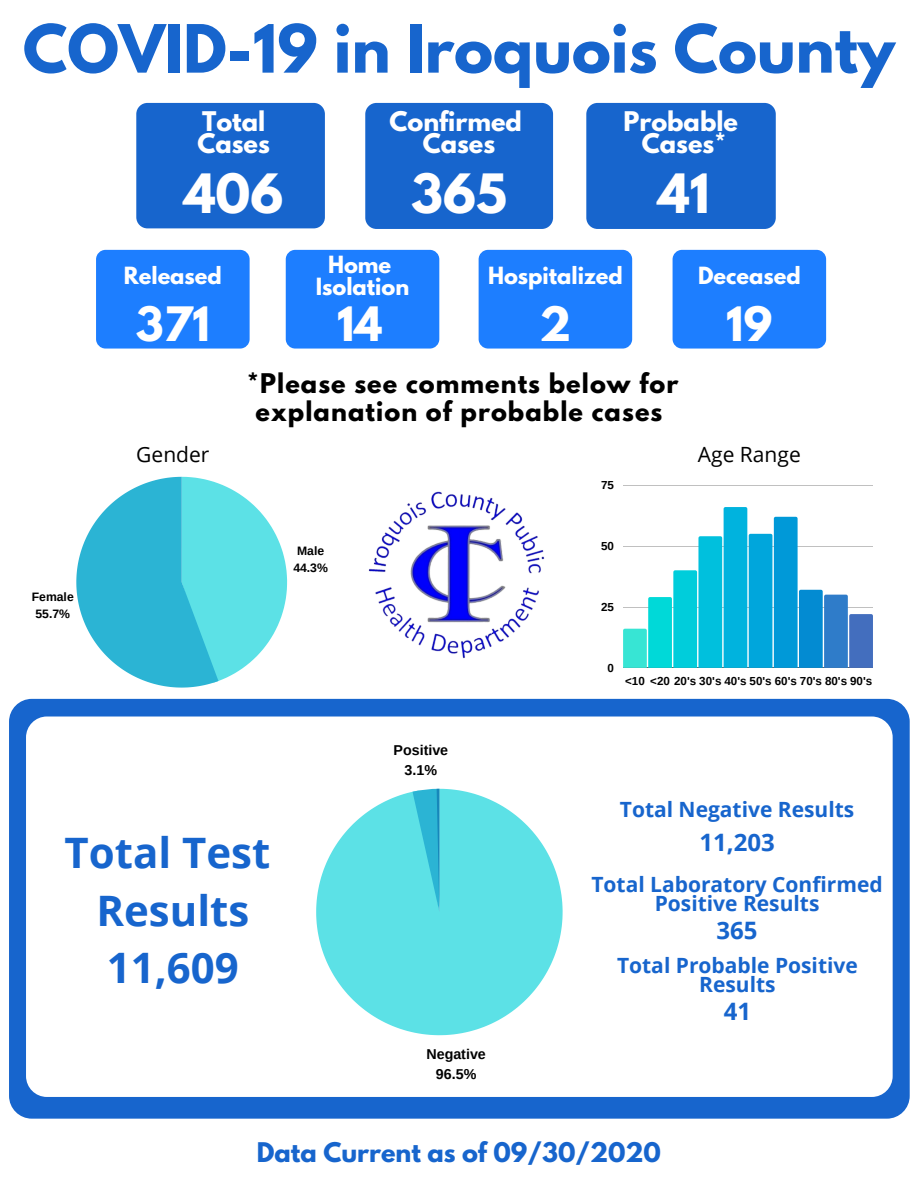
<style>
.page{position:relative;width:918px;height:1188px;background:#fff}
.page>*{position:absolute;margin:0;border:0;box-sizing:border-box;transform-origin:0 0}
.t1{font:700 58.95px "League Spartan";color:#1765cd}
.t2{font:700 48px "League Spartan";color:#fff}
.t3{font:700 42px/57.6px "Open Sans";color:#1765cd;text-align:center}
.t4{font:700 42px "League Spartan";color:#fff}
.t5{font:700 24px/28.2px "League Spartan";letter-spacing:.045em;color:#000;text-align:center}
.t6{font:700 24px/21.9px "League Spartan";color:#fff;text-align:center}
.t7{font:700 24px "League Spartan";color:#1765cd}
.t8{font:700 24px "Open Sans";color:#1765cd}
.t9{font:700 21px/19.4px "Open Sans";color:#1765cd;text-align:center}
.t10{font:700 21px/22px "League Spartan";color:#fff;text-align:center}
.t11{font:21px "Open Sans";color:#000}
.t12{font:700 14.25px/20px "Arimo";color:#000;text-align:center}
.t13{font:700 12.15px/17.1px "Arimo";color:#000;text-align:center}
.t14{font:700 11.55px "Arimo";color:#000}
</style>
<div class="page">
<div style="left:9px;top:699px;width:901px;height:420px;background:#1765cd;border-radius:23px"></div>
<div style="left:26px;top:717px;width:867px;height:380px;background:#fff;border-radius:21px"></div>
<div style="left:479px;top:250px;width:153px;height:99px;background:#1d7eff;border-radius:9px"></div>
<hr style="left:623px;top:485px;width:250px;height:1px;background:#000">
<hr style="left:623px;top:668px;width:250px;height:1px;background:#000">
<svg style="left:623px;top:507px;width:250px;height:161px"></svg>
<svg style="left:76px;top:477px;width:211px;height:211px"></svg>
<div style="left:586px;top:103px;width:190px;height:126px;background:#1765cd;border-radius:11px"></div>
<div style="left:365px;top:103px;width:188px;height:126px;background:#1765cd;border-radius:11px"></div>
<div style="left:136px;top:103px;width:189px;height:125px;background:#1765cd;border-radius:11px"></div>
<div style="left:673px;top:250px;width:153px;height:99px;background:#1d7eff;border-radius:9px"></div>
<div style="left:286px;top:250px;width:153px;height:99px;background:#1d7eff;border-radius:9px"></div>
<div style="left:96px;top:250px;width:154px;height:99px;background:#1d7eff;border-radius:9px"></div>
<img style="left:368px;top:491px;width:177px;height:168px">
<svg style="left:316px;top:789px;width:247px;height:246px;fill:#5ce1e6"></svg>
<svg style="left:413px;top:789px;width:27px;height:123px;background:#43c8db"></svg>
<h1 class="t1" style="left:23px;top:20px;width:874px">COVID-19 in Iroquois County</h1>
<p class="t6" style="left:389px;top:114px;width:134px">Confirmed<br>Cases</p>
<p class="t6" style="left:623px;top:114px;width:116px">Probable<br>Cases*</p>
<p class="t6" style="left:197px;top:114px;width:74px;text-align:left">Total<br>Cases</p>
<h2 class="t2" style="left:184px;top:170px;width:101px">406</h2>
<h2 class="t2" style="left:411px;top:170px;width:97px">365</h2>
<h2 class="t2" style="left:658px;top:170px;width:53px">41</h2>
<p class="t10" style="left:124px;top:267px;width:100px">Released</p>
<p class="t10" style="left:316px;top:256px;width:95px">Home<br>Isolation</p>
<p class="t10" style="left:488px;top:267px;width:136px">Hospitalized</p>
<p class="t10" style="left:698px;top:267px;width:104px">Deceased</p>
<h3 class="t4" style="left:136px;top:304px;width:76px">371</h3>
<h3 class="t4" style="left:337px;top:304px;width:47px">14</h3>
<h3 class="t4" style="left:540px;top:304px;width:33px">2</h3>
<h3 class="t4" style="left:726px;top:304px;width:48px">19</h3>
<p class="t5" style="left:247px;top:372px;width:433px">*Please see comments below for explanation of probable cases</p>
<p class="t11" style="left:136px;top:440px;width:75px">Gender</p>
<p class="t11" style="left:698px;top:440px;width:104px">Age Range</p>
<p class="t13" style="left:32px;top:588px;width:44px">Female<br>55.7%</p>
<p class="t13" style="left:293px;top:542px;width:36px">Male<br>44.3%</p>
<h3 class="t3" style="left:65px;top:823px;width:207px">Total Test<br>Results<br>11,609</h3>
<p class="t12" style="left:394px;top:740px;width:56px">Positive<br>3.1%</p>
<p class="t12" style="left:426px;top:1044px;width:61px">Negative<br>96.5%</p>
<p class="t14" style="left:601px;top:479px;width:14px">75</p>
<p class="t14" style="left:601px;top:540px;width:14px">50</p>
<p class="t14" style="left:601px;top:601px;width:14px">25</p>
<p class="t14" style="left:608px;top:661px;width:8px">0</p>
<p class="t14" style="left:625px;top:674px;width:249px">&lt;10 &lt;20 20's 30's 40's 50's 60's 70's 80's 90's</p>
<p class="t9" style="left:620px;top:800px;width:236px">Total Negative Results</p>
<p class="t8" style="left:699px;top:825px;width:77px">11,203</p>
<p class="t9" style="left:591px;top:874px;width:293px">Total Laboratory Confirmed<br>Positive Results</p>
<p class="t8" style="left:717px;top:914px;width:43px">365</p>
<p class="t9" style="left:617px;top:955px;width:242px">Total Probable Positive<br>Results</p>
<p class="t8" style="left:724px;top:995px;width:29px">41</p>
<p class="t7" style="left:257px;top:1140px;width:406px">Data Current as of 09/30/2020</p>
</div>
